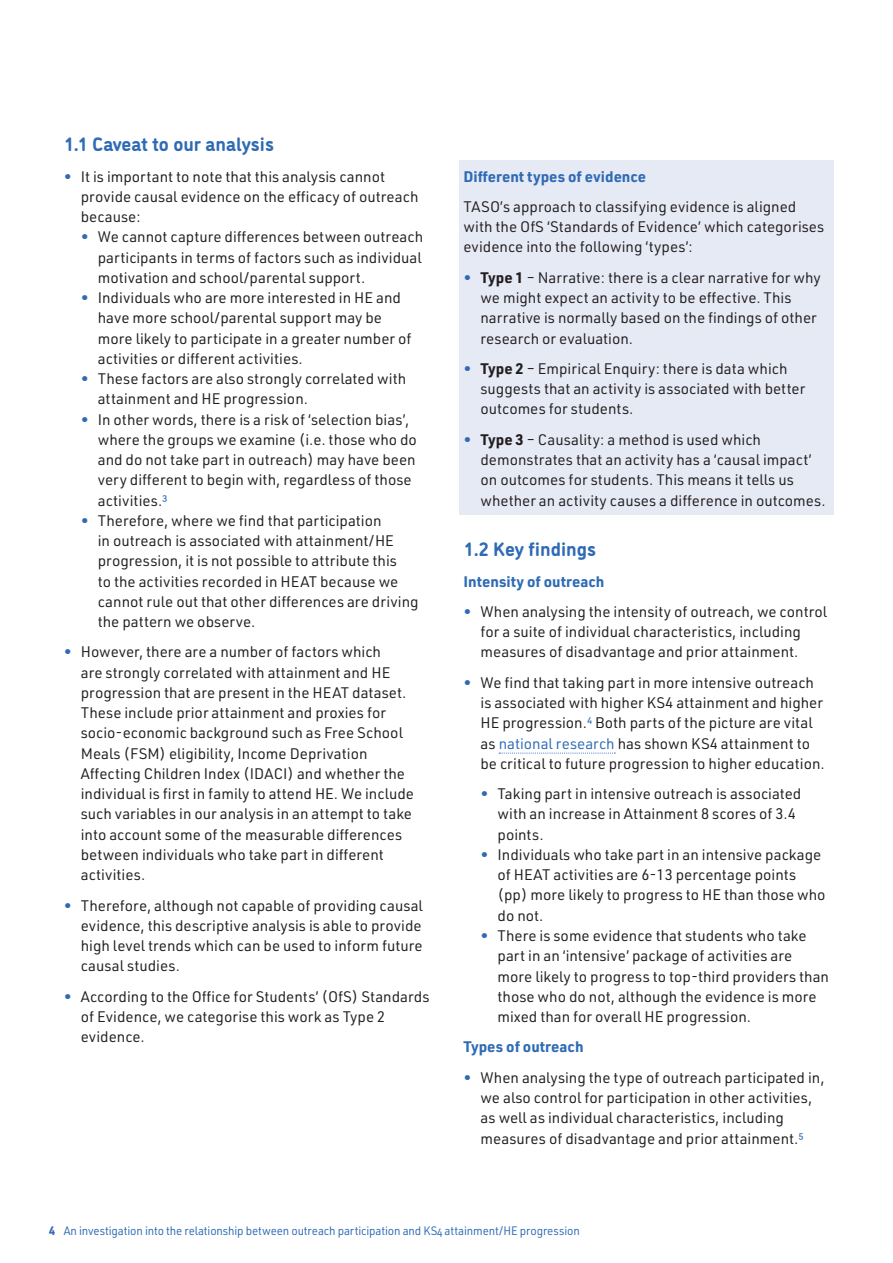
<style>
.page{position:relative;width:893px;height:1263px;background:#fff}
.page>*{position:absolute;margin:0;border:0;box-sizing:border-box;transform-origin:0 0}
.TASO_-_Subhead_2{font:700 19.5px "DI Nosaur";color:#2f6bb4}
.TASO_-_Body_text_-_b{font:15px/20.2px "URWDIN";color:#231f20}
.TASO_-_Text_heading{font:700 15px "URWDIN";color:#2f6bb4}
.t1{font:12px "URWDIN";letter-spacing:-.01em;color:#2f6bb4;scale:.95 1}
.s1{color:#2f6bb4}
.s2{font-weight:700}
</style>
<div class="page">
<div style="left:459px;top:161px;width:374px;height:30px;background:#e6eaf5"></div>
<div style="left:459px;top:191px;width:374px;height:71px;background:#e6eaf5"></div>
<div style="left:459px;top:262px;width:374px;height:91px;background:#e6eaf5"></div>
<div style="left:459px;top:353px;width:374px;height:71px;background:#e6eaf5"></div>
<div style="left:459px;top:424px;width:374px;height:91px;background:#e6eaf5"></div>
<svg style="left:499px;top:753px;width:116px;height:1px"></svg>
<p class="TASO_-_Subhead_2" style="left:64px;top:129px;width:212px">1.1 Caveat to our analysis</p>
<p class="TASO_-_Body_text_-_b" style="left:81px;top:166px;width:339px;text-indent:-17px"><span class="s1">•</span> It is important to note that this analysis cannot provide causal evidence on the efficacy of outreach because:</p>
<p class="TASO_-_Body_text_-_b" style="left:98px;top:226px;width:327px;text-align:justify;text-indent:-17px"><span class="s1">•</span> We cannot capture differences between outreach participants in terms of factors such as individual motivation and school/parental support.</p>
<p class="TASO_-_Body_text_-_b" style="left:98px;top:287px;width:315px;text-indent:-17px"><span class="s1">•</span> Individuals who are more interested in HE and have more school/parental support may be more likely to participate in a greater number of activities or different activities.</p>
<p class="TASO_-_Body_text_-_b" style="left:98px;top:368px;width:310px;text-indent:-17px"><span class="s1">•</span> These factors are also strongly correlated with attainment and HE progression.</p>
<p class="TASO_-_Body_text_-_b" style="left:98px;top:409px;width:321px;text-indent:-17px"><span class="s1">•</span> In other words, there is a risk of ‘selection bias’, where the groups we examine (i.e. those who do and do not take part in outreach) may have been very different to begin with, regardless of those activities.<span class="s1">3</span></p>
<p class="TASO_-_Body_text_-_b" style="left:98px;top:510px;width:322px;text-indent:-17px"><span class="s1">•</span> Therefore, where we find that participation<br>in outreach is associated with attainment/HE progression, it is not possible to attribute this<br>to the activities recorded in HEAT because we cannot rule out that other differences are driving the pattern we observe.</p>
<p class="TASO_-_Body_text_-_b" style="left:81px;top:641px;width:335px;text-indent:-17px"><span class="s1">•</span> However, there are a number of factors which<br>are strongly correlated with attainment and HE progression that are present in the HEAT dataset.<br>These include prior attainment and proxies for socio-economic background such as Free School Meals (FSM) eligibility, Income Deprivation Affecting Children Index (IDACI) and whether the individual is first in family to attend HE. We include such variables in our analysis in an attempt to take into account some of the measurable differences between individuals who take part in different activities.</p>
<p class="TASO_-_Body_text_-_b" style="left:81px;top:895px;width:344px;text-align:justify;text-indent:-17px"><span class="s1">•</span> Therefore, although not capable of providing causal evidence, this descriptive analysis is able to provide high level trends which can be used to inform future causal studies.</p>
<p class="TASO_-_Body_text_-_b" style="left:81px;top:986px;width:350px;text-indent:-17px"><span class="s1">•</span> According to the Office for Students’ (OfS) Standards of Evidence, we categorise this work as Type 2 evidence.</p>
<p class="TASO_-_Text_heading" style="left:463px;top:166px;width:184px">Different types of evidence</p>
<p class="TASO_-_Body_text_-_b" style="left:463px;top:196px;width:362px">TASO’s approach to classifying evidence is aligned with the OfS ‘Standards of Evidence’ which categorises evidence into the following ‘types’:</p>
<p class="TASO_-_Body_text_-_b" style="left:480px;top:267px;width:342px;text-indent:-17px"><span class="s1">•</span> <span class="s2">Type 1</span> – Narrative: there is a clear narrative for why we might expect an activity to be effective. This narrative is normally based on the findings of other research or evaluation.</p>
<p class="TASO_-_Body_text_-_b" style="left:480px;top:358px;width:326px;text-indent:-17px"><span class="s1">•</span> <span class="s2">Type 2</span> – Empirical Enquiry: there is data which suggests that an activity is associated with better outcomes for students.</p>
<p class="TASO_-_Body_text_-_b" style="left:480px;top:429px;width:347px;text-indent:-17px"><span class="s1">•</span> <span class="s2">Type 3</span> – Causality: a method is used which demonstrates that an activity has a ‘causal impact’ on outcomes for students. This means it tells us whether an activity causes a difference in outcomes.</p>
<p class="TASO_-_Subhead_2" style="left:463px;top:534px;width:134px">1.2 Key findings</p>
<p class="TASO_-_Text_heading" style="left:463px;top:571px;width:142px">Intensity of outreach</p>
<p class="TASO_-_Body_text_-_b" style="left:480px;top:601px;width:348px;text-indent:-17px"><span class="s1">•</span> When analysing the intensity of outreach, we control for a suite of individual characteristics, including measures of disadvantage and prior attainment.</p>
<p class="TASO_-_Body_text_-_b" style="left:480px;top:672px;width:346px;text-indent:-17px"><span class="s1">•</span> We find that taking part in more intensive outreach is associated with higher KS4 attainment and higher HE progression.<span class="s1">4</span> Both parts of the picture are vital as <span class="s1">national research</span> has shown KS4 attainment to be critical to future progression to higher education.</p>
<p class="TASO_-_Body_text_-_b" style="left:497px;top:783px;width:305px;text-indent:-17px"><span class="s1">•</span> Taking part in intensive outreach is associated with an increase in Attainment 8 scores of 3.4 points.</p>
<p class="TASO_-_Body_text_-_b" style="left:497px;top:844px;width:330px;text-indent:-17px"><span class="s1">•</span> Individuals who take part in an intensive package of HEAT activities are 6-13 percentage points (pp) more likely to progress to HE than those who do not.</p>
<p class="TASO_-_Body_text_-_b" style="left:497px;top:925px;width:333px;text-indent:-17px"><span class="s1">•</span> There is some evidence that students who take part in an ‘intensive’ package of activities are more likely to progress to top-third providers than those who do not, although the evidence is more mixed than for overall HE progression.</p>
<p class="TASO_-_Text_heading" style="left:463px;top:1037px;width:122px">Types of outreach</p>
<p class="TASO_-_Body_text_-_b" style="left:480px;top:1067px;width:346px;text-indent:-17px"><span class="s1">•</span> When analysing the type of outreach participated in, we also control for participation in other activities, as well as individual characteristics, including measures of disadvantage and prior attainment.<span class="s1">5</span></p>
<p class="t1" style="left:49px;top:1222px;width:560px"><span class="s2">4</span> An investigation into the relationship between outreach participation and KS4 attainment/HE progression</p>
</div>
